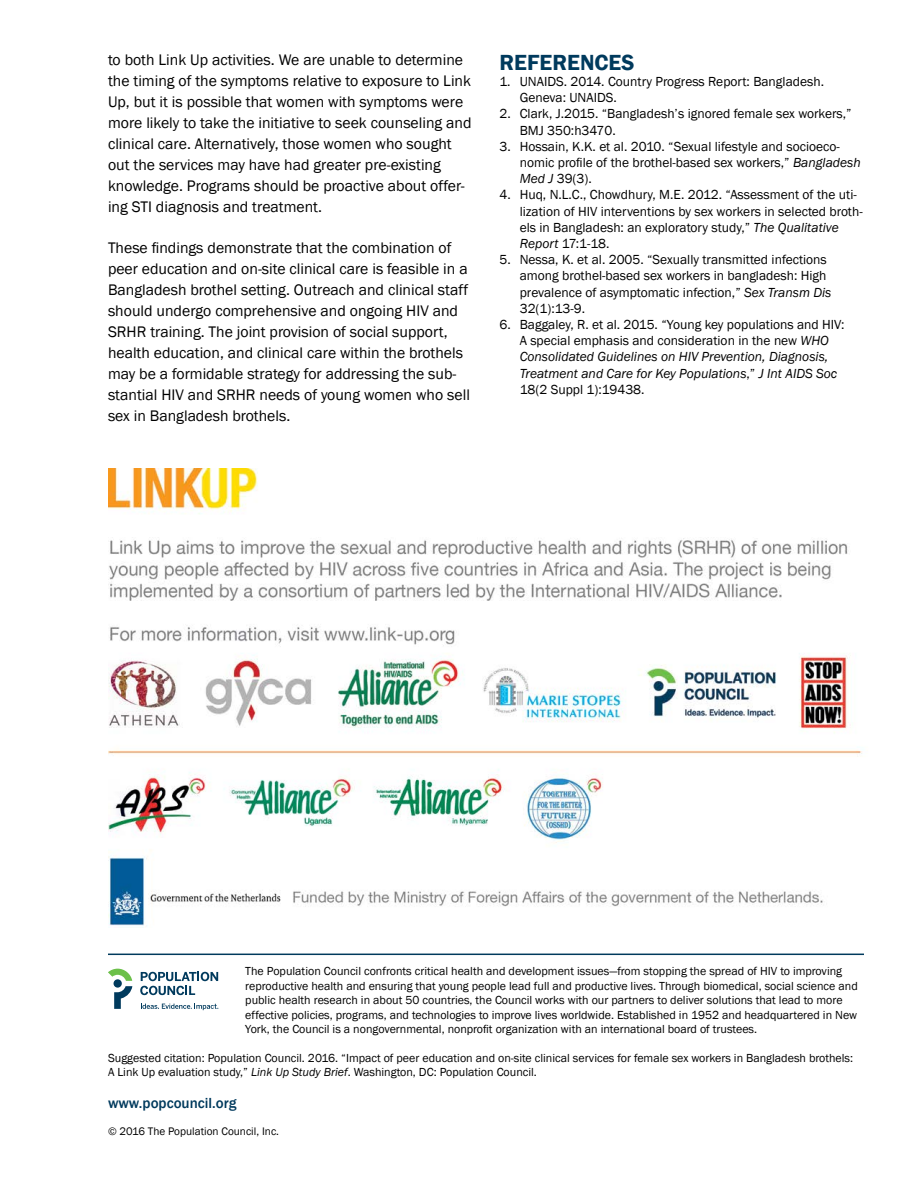
<style>
.page{position:relative;width:918px;height:1188px;background:#fff}
.page>*{position:absolute;margin:0;border:0;box-sizing:border-box;transform-origin:0 0}
.t1{font:600 22.5px "Franklin Gothic";color:#003a5d}
.t2{font:15.75px/21px "Franklin Gothic";color:#000}
.t3{font:500 15px "Franklin Gothic";color:#003a5d}
.t4{font:13.5px/16.2px "Franklin Gothic";color:#000}
.t5{font:12px/14.4px "Franklin Gothic";color:#000}
.t6{font:11.25px "Franklin Gothic";color:#000}
.s1{font-style:italic}
</style>
<div class="page">
<hr style="left:108px;top:954px;width:756px;height:1px;background:#003a5d">
<svg style="left:140px;top:972px;width:78px;height:23px"></svg>
<svg style="left:108px;top:969px;width:24px;height:40px"></svg>
<svg style="left:141px;top:1004px;width:77px;height:6px"></svg>
<img style="left:108px;top:469px;width:754px;height:457px">
<p class="t2" style="left:108px;top:50px;width:365px">to both Link Up activities. We are unable to determine the timing of the symptoms relative to exposure to Link Up, but it is possible that women with symptoms were more likely to take the initiative to seek counseling and clinical care. Alternatively, those women who sought out the services may have had greater pre-existing knowledge. Programs should be proactive about offer&shy;ing STI diagnosis and treatment.</p>
<p class="t2" style="left:108px;top:238px;width:363px">These findings demonstrate that the combination of peer education and on-site clinical care is feasible in a Bangladesh brothel setting. Outreach and clinical staff should undergo comprehensive and ongoing HIV and SRHR training. The joint provision of social support, health education, and clinical care within the brothels may be a formidable strategy for addressing the sub&shy;stantial HIV and SRHR needs of young women who sell sex in Bangladesh brothels.</p>
<h1 class="t1" style="left:500px;top:48px;width:137px">REFERENCES</h1>
<p class="t4" style="left:520px;top:74px;width:306px;text-indent:-20px">1. UNAIDS. 2014. Country Progress Report: Bangladesh.<br>Geneva: UNAIDS.</p>
<p class="t4" style="left:520px;top:106px;width:333px;text-indent:-20px">2. Clark, J.2015. “Bangladesh’s ignored female sex workers,”<br>BMJ 350:h3470.</p>
<p class="t4" style="left:520px;top:138px;width:343px;text-indent:-20px">3. Hossain, K.K. et al. 2010. “Sexual lifestyle and socioeco&shy;nomic profile of the brothel-based sex workers,” <span class="s1">Bangladesh<br>Med J</span> 39(3).</p>
<p class="t4" style="left:520px;top:187px;width:345px;text-indent:-20px">4. Huq, N.L.C., Chowdhury, M.E. 2012. “Assessment of the uti&shy;lization of HIV interventions by sex workers in selected broth&shy;els in Bangladesh: an exploratory study,” <span class="s1">The Qualitative Report</span> 17:1-18.</p>
<p class="t4" style="left:520px;top:252px;width:313px;text-indent:-20px">5. Nessa, K. et al. 2005. “Sexually transmitted infections among brothel-based sex workers in bangladesh: High prevalence of asymptomatic infection,” <span class="s1">Sex Transm Dis </span>32(1):13-9.</p>
<p class="t4" style="left:520px;top:317px;width:326px;text-indent:-20px">6. Baggaley, R. et al. 2015. “Young key populations and HIV:<br>A special emphasis and consideration in the new <span class="s1">WHO Consolidated Guidelines on HIV Prevention, Diagnosis, Treatment and Care for Key Populations</span>,” <span class="s1">J Int AIDS Soc </span>18(2 Suppl 1):19438.</p>
<p class="t5" style="left:245px;top:964px;width:614px">The Population Council confronts critical health and development issues—from stopping the spread of HIV to improving reproductive health and ensuring that young people lead full and productive lives. Through biomedical, social science and public health research in about 50 countries, the Council works with our partners to deliver solutions that lead to more effective policies, programs, and technologies to improve lives worldwide. Established in 1952 and headquartered in New York, the Council is a nongovernmental, nonprofit organization with an international board of trustees.</p>
<p class="t5" style="left:108px;top:1051px;width:747px">Suggested citation: Population Council. 2016. “Impact of peer education and on-site clinical services for female sex workers in Bangladesh brothels:<br>A Link Up evaluation study,” <span class="s1">Link Up Study Brief</span>. Washington, DC: Population Council.</p>
<p class="t3" style="left:108px;top:1093px;width:130px">www.popcouncil.org</p>
<p class="t6" style="left:108px;top:1124px;width:173px">© 2016 The Population Council, Inc.</p>
</div>
